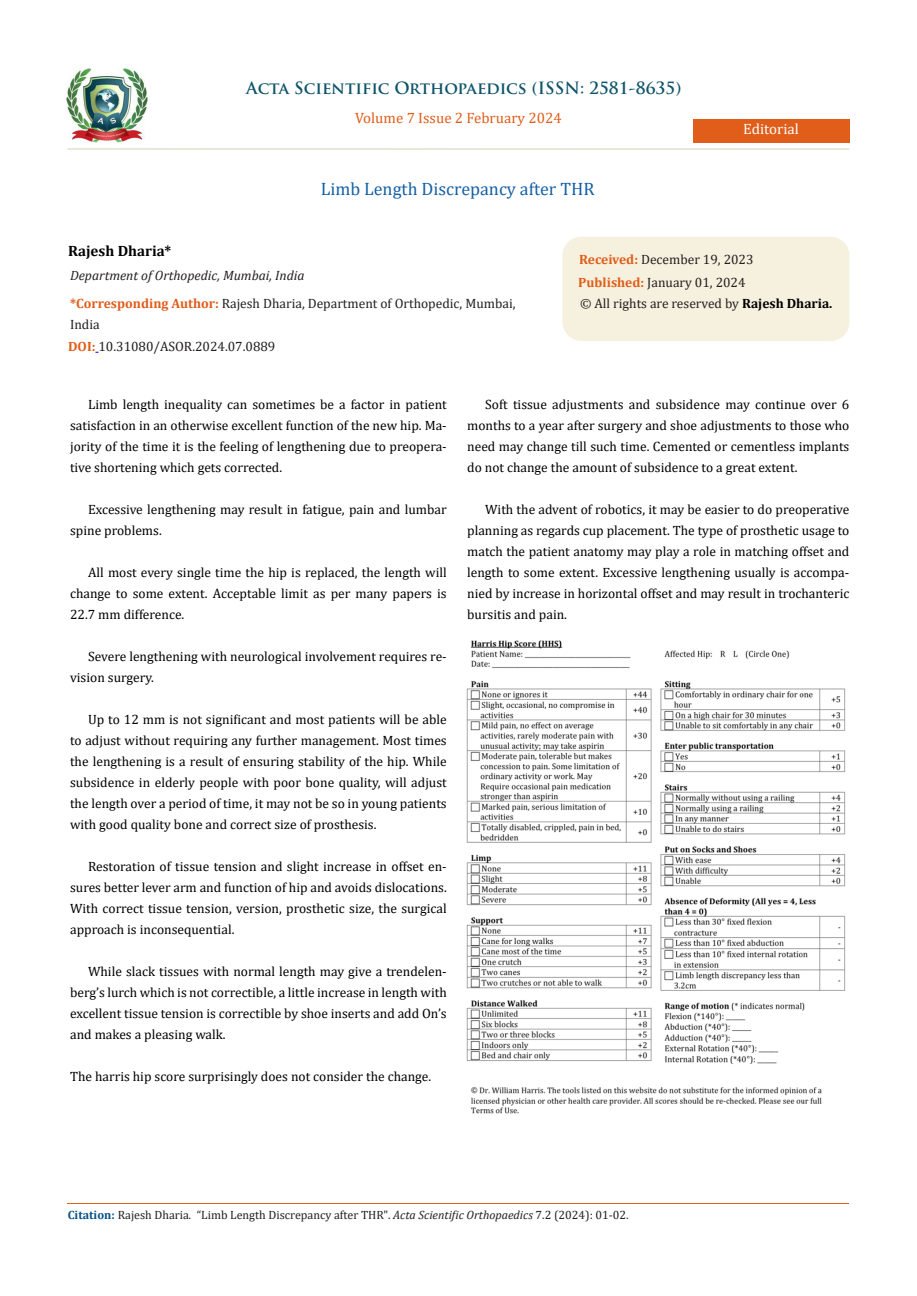
<style>
.page{position:relative;width:917px;height:1296px;background:#fff}
.page>*{position:absolute;margin:0;border:0;box-sizing:border-box;transform-origin:0 0}
.t1{font:18px "Cambria";color:#1560a6}
.t2{font:700 16.5px "Trajan Pro";color:#0e546a}
.t3{font:15px "Cambria";color:#e05d1a}
.t4{font:700 15px "Cambria";color:#000}
.t5{font:15px "Cambria";color:#fff}
.t6{font:13.5px/21px "Cambria";color:#000;text-align:justify}
.t7{font:13.5px/21px "Cambria";color:#231f20}
.t8{font:italic 13.5px "Cambria";color:#231f20}
.t9{font:12px "Cambria";color:#231f20}
.s1{font-weight:700;color:#e05d1a}
.s2{font-weight:700;color:#000}
.s3{font-weight:700;color:#035089}
.s4{font-style:italic}
</style>
<div class="page">
<img style="left:67px;top:68px;width:80px;height:74px">
<div style="left:692px;top:119px;width:157px;height:23px;background:#e05d1a"></div>
<div style="left:563px;top:237px;width:285px;height:103px;background:#f6f0df;border-radius:18px"></div>
<div style="left:562px;top:237px;width:287px;height:104px;border:2px solid #f6f0df;border-radius:18px"></div>
<img style="left:466px;top:640px;width:380px;height:474px">
<hr style="left:67px;top:1204px;width:782px;height:1px;background:#e05d1a">
<hr style="left:67px;top:148px;width:782px;height:2px;background:#e5dfce">
<p class="t2" style="left:246px;top:77px;width:436px">Acta Scientific Orthopaedics (ISSN: 2581-8635)</p>
<p class="t3" style="left:355px;top:109px;width:208px">Volume 7 Issue 2 February 2024</p>
<p class="t1" style="left:321px;top:178px;width:275px">Limb Length Discrepancy after THR</p>
<p class="t5" style="left:743px;top:120px;width:57px">Editorial</p>
<p class="t4" style="left:68px;top:240px;width:105px">Rajesh Dharia*</p>
<p class="t8" style="left:70px;top:266px;width:236px">Department of Orthopedic, Mumbai, India</p>
<p class="t7" style="left:70px;top:293px;width:447px"><span class="s1">*Corresponding Author:</span> Rajesh Dharia, Department of Orthopedic, Mumbai,<br>India</p>
<p class="t7" style="left:68px;top:336px;width:209px"><span class="s1">DOI:</span> 10.31080/ASOR.2024.07.0889</p>
<p class="t7" style="left:579px;top:248px;width:176px"><span class="s1">Received:</span> December 19, 2023</p>
<p class="t7" style="left:578px;top:271px;width:169px"><span class="s1">Published:</span> January 01, 2024</p>
<p class="t7" style="left:580px;top:293px;width:254px">© All rights are reserved by <span class="s2">Rajesh Dharia.</span></p>
<p class="t6" style="left:70px;top:394px;width:378px;text-indent:18px">Limb length inequality can sometimes be a factor in patient satisfaction in an otherwise excellent function of the new hip. Ma&shy;jority of the time it is the feeling of lengthening due to preopera&shy;tive shortening which gets corrected.</p>
<p class="t6" style="left:70px;top:499px;width:378px;text-indent:18px">Excessive lengthening may result in fatigue, pain and lumbar spine problems.</p>
<p class="t6" style="left:70px;top:562px;width:378px;text-indent:18px">All most every single time the hip is replaced, the length will change to some extent. Acceptable limit as per many papers is 22.7 mm difference.</p>
<p class="t6" style="left:70px;top:646px;width:378px;text-indent:18px">Severe lengthening with neurological involvement requires re&shy;vision surgery.</p>
<p class="t6" style="left:70px;top:709px;width:378px;text-indent:18px">Up to 12 mm is not significant and most patients will be able to adjust without requiring any further management. Most times the lengthening is a result of ensuring stability of the hip. While subsidence in elderly people with poor bone quality, will adjust the length over a period of time, it may not be so in young patients with good quality bone and correct size of prosthesis.</p>
<p class="t6" style="left:70px;top:856px;width:378px;text-indent:18px">Restoration of tissue tension and slight increase in offset en&shy;sures better lever arm and function of hip and avoids dislocations.<br>With correct tissue tension, version, prosthetic size, the surgical approach is inconsequential.</p>
<p class="t6" style="left:70px;top:961px;width:378px;text-indent:18px">While slack tissues with normal length may give a trendelen&shy;berg’s lurch which is not correctible, a little increase in length with excellent tissue tension is correctible by shoe inserts and add On’s and makes a pleasing walk.</p>
<p class="t6" style="left:70px;top:1066px;width:363px">The harris hip score surprisingly does not consider the change.</p>
<p class="t6" style="left:467px;top:394px;width:384px;text-indent:18px">Soft tissue adjustments and subsidence may continue over 6 months to a year after surgery and shoe adjustments to those who need may change till such time. Cemented or cementless implants do not change the amount of subsidence to a great extent.</p>
<p class="t6" style="left:467px;top:499px;width:384px;text-indent:18px">With the advent of robotics, it may be easier to do preoperative planning as regards cup placement. The type of prosthetic usage to match the patient anatomy may play a role in matching offset and length to some extent. Excessive lengthening usually is accompa&shy;nied by increase in horizontal offset and may result in trochanteric bursitis and pain.</p>
<p class="t9" style="left:68px;top:1208px;width:562px"><span class="s3">Citation:</span> Rajesh Dharia<span class="s4">.</span> “Limb Length Discrepancy after THR". <span class="s4">Acta Scientific Orthopaedics</span> 7.2 (2024): 01-02.</p>
</div>
